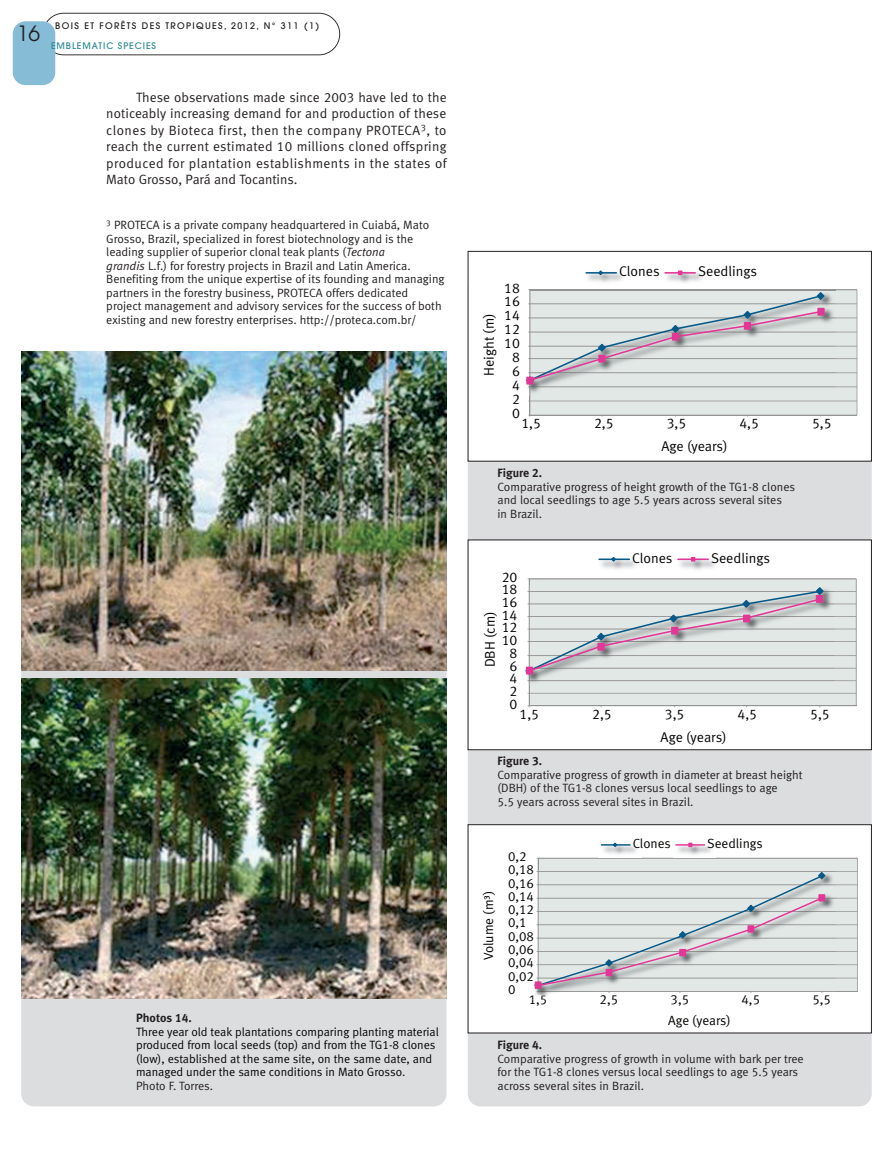
<style>
.page{position:relative;width:893px;height:1149px;background:#fff}
.page>*{position:absolute;margin:0;border:0;box-sizing:border-box;transform-origin:0 0}
.t1{font:21px "Avant Garde";color:#231f20}
.t2{font:14.1px "Meta Normal LF";color:#050504}
.t3{font:13.5px/16.5px "Meta Normal LF";color:#231f20;text-align:justify}
.t4{font:13.35px "Meta Normal LF";color:#050504}
.t5{font:12px/13.5px "Meta Normal LF";color:#231f20}
.t6{font:12px/13.5px "Meta Normal LF";color:#070504}
.t7{font:12px "Meta Bold LF";color:#231f20}
.t8{font:500 9px "Avant Garde";letter-spacing:.15em;color:#231f20}
.t9{font:500 9px "Avant Garde";letter-spacing:.1em;color:#2c8993}
.s1{font-style:italic}
.s2{color:#231f20}
</style>
<div class="page">
<div style="left:21px;top:354px;width:425px;height:752px;background:#dcdddf;border-radius:13px"></div>
<img style="left:21px;top:351px;width:425px;height:319px">
<img style="left:21px;top:678px;width:425px;height:319px">
<svg style="left:46px;top:13px;width:294px;height:42px"></svg>
<div style="left:13px;top:21px;width:42px;height:64px;background:#86bcd6;border-radius:13px"></div>
<div style="left:468px;top:274px;width:404px;height:832px;background:#dcdddf;border-radius:13px"></div>
<div style="left:468px;top:251px;width:403px;height:210px;background:#fff"></div>
<svg style="left:531px;top:289px;width:326px;height:125px;background:#dde3e1"></svg>
<hr style="left:530px;top:290px;width:1px;height:125px;background:#949393">
<hr style="left:530px;top:414px;width:327px;height:1px;background:#949393">
<img style="left:585px;top:272px;width:38px;height:10px">
<hr style="left:585px;top:272px;width:32px;height:1px;background:#075a88">
<svg style="left:598px;top:270px;width:5px;height:5px"></svg>
<img style="left:664px;top:270px;width:38px;height:13px">
<hr style="left:664px;top:272px;width:32px;height:1px;background:#e23796">
<svg style="left:678px;top:270px;width:4px;height:5px"></svg>
<img style="left:528px;top:291px;width:308px;height:105px">
<img style="left:825px;top:303px;width:11px;height:84px">
<svg style="left:526px;top:289px;width:299px;height:98px;background:#d2d4d6"></svg>
<div style="left:468px;top:251px;width:404px;height:210px;border:1px solid #231f20"></div>
<div style="left:468px;top:539px;width:403px;height:210px;background:#fff"></div>
<svg style="left:530px;top:578px;width:327px;height:128px;background:#dbe1df"></svg>
<hr style="left:529px;top:578px;width:1px;height:127px;background:#949393">
<hr style="left:529px;top:705px;width:327px;height:1px;background:#949393">
<img style="left:599px;top:560px;width:37px;height:9px">
<hr style="left:598px;top:558px;width:32px;height:2px;background:#075a88">
<img style="left:678px;top:557px;width:37px;height:13px">
<hr style="left:677px;top:558px;width:32px;height:2px;background:#e23796">
<img style="left:526px;top:584px;width:309px;height:102px">
<img style="left:528px;top:591px;width:307px;height:90px">
<img style="left:529px;top:584px;width:1px;height:102px">
<svg style="left:525px;top:587px;width:299px;height:87px;background:#d1d4d6"></svg>
<div style="left:468px;top:824px;width:403px;height:208px;background:#fff"></div>
<svg style="left:539px;top:857px;width:319px;height:134px;background:#dce1df"></svg>
<hr style="left:538px;top:857px;width:1px;height:134px;background:#949393">
<hr style="left:538px;top:990px;width:319px;height:1px;background:#949393">
<img style="left:600px;top:844px;width:37px;height:11px">
<hr style="left:601px;top:843px;width:30px;height:2px;background:#075a88">
<img style="left:675px;top:842px;width:37px;height:13px">
<hr style="left:675px;top:843px;width:30px;height:2px;background:#e23796">
<img style="left:825px;top:870px;width:11px;height:108px">
<svg style="left:534px;top:869px;width:291px;height:123px;background:#d4d8d9"></svg>
<div style="left:468px;top:824px;width:404px;height:208px;border:1px solid #231f20"></div>
<h1 class="t1" style="left:17px;top:26px;width:25px">16</h1>
<p class="t8" style="left:55px;top:23px;width:265px">BOIS ET FORÊTS DES TROPIQUES, 2012, N° 311 (1)</p>
<p class="t9" style="left:51px;top:42px;width:107px">EMBLEMATIC SPECIES</p>
<p class="t3" style="left:106px;top:90px;width:342px;text-indent:30px">These observations made since 2003 have led to the noticeably increasing demand for and production of these clones by Bioteca first, then the company PROTECA<sup>3</sup>, to reach the current estimated 10 millions cloned offspring produced for plantation establishments in the states of Mato Grosso, Pará and Tocantins.</p>
<p class="t5" style="left:106px;top:219px;width:340px"><sup>3</sup> PROTECA is a private company headquartered in Cuiabá, Mato Grosso, Brazil, specialized in forest biotechnology and is the leading supplier of superior clonal teak plants (<span class="s1">Tectona<br>grandis</span> L.f.) for forestry projects in Brazil and Latin America.<br>Benefiting from the unique expertise of its founding and managing partners in the forestry business, PROTECA offers dedicated project management and advisory services for the success of both existing and new forestry enterprises. http://proteca.com.br/</p>
<p class="t7" style="left:136px;top:1013px;width:57px">Photos 14.</p>
<p class="t6" style="left:136px;top:1025px;width:304px">Three year old teak plantations comparing planting material produced from local seeds (top) and from the TG1-8 clones (low), established at the same site, on the same date, and managed under the same conditions in Mato Grosso<span class="s2">.<br>Photo F. Torres.</span></p>
<p class="t2" style="left:484px;top:376px;width:64px;rotate:-90deg">Height (m)</p>
<p class="t2" style="left:504px;top:283px;width:17px">18</p>
<p class="t2" style="left:504px;top:297px;width:17px">16</p>
<p class="t2" style="left:504px;top:310px;width:17px">14</p>
<p class="t2" style="left:504px;top:324px;width:17px">12</p>
<p class="t2" style="left:504px;top:338px;width:17px">10</p>
<p class="t2" style="left:512px;top:352px;width:9px">8</p>
<p class="t2" style="left:512px;top:366px;width:9px">6</p>
<p class="t2" style="left:512px;top:380px;width:9px">4</p>
<p class="t2" style="left:512px;top:394px;width:9px">2</p>
<p class="t2" style="left:619px;top:266px;width:42px">Clones</p>
<p class="t2" style="left:698px;top:266px;width:60px">Seedlings</p>
<p class="t2" style="left:512px;top:408px;width:9px">0</p>
<p class="t2" style="left:521px;top:418px;width:21px">1,5</p>
<p class="t2" style="left:594px;top:418px;width:21px">2,5</p>
<p class="t2" style="left:667px;top:418px;width:21px">3,5</p>
<p class="t2" style="left:739px;top:418px;width:21px">4,5</p>
<p class="t2" style="left:812px;top:418px;width:21px">5,5</p>
<p class="t2" style="left:661px;top:441px;width:68px">Age (years)</p>
<p class="t7" style="left:497px;top:469px;width:46px">Figure 2.</p>
<p class="t5" style="left:497px;top:481px;width:299px">Comparative progress of height growth of the TG1-8 clones and local seedlings to age 5.5 years across several sites<br>in Brazil.</p>
<p class="t2" style="left:502px;top:572px;width:17px">20</p>
<p class="t2" style="left:502px;top:584px;width:17px">18</p>
<p class="t2" style="left:502px;top:597px;width:17px">16</p>
<p class="t2" style="left:502px;top:610px;width:17px">14</p>
<p class="t2" style="left:485px;top:667px;width:57px;rotate:-90deg">DBH (cm)</p>
<p class="t2" style="left:502px;top:622px;width:17px">12</p>
<p class="t2" style="left:502px;top:635px;width:17px">10</p>
<p class="t2" style="left:510px;top:648px;width:9px">8</p>
<p class="t2" style="left:510px;top:660px;width:9px">6</p>
<p class="t2" style="left:510px;top:673px;width:9px">4</p>
<p class="t2" style="left:510px;top:686px;width:9px">2</p>
<p class="t2" style="left:632px;top:553px;width:42px">Clones</p>
<p class="t2" style="left:711px;top:553px;width:60px">Seedlings</p>
<p class="t2" style="left:510px;top:698px;width:9px">0</p>
<p class="t2" style="left:519px;top:709px;width:21px">1,5</p>
<p class="t2" style="left:592px;top:709px;width:21px">2,5</p>
<p class="t2" style="left:665px;top:709px;width:21px">3,5</p>
<p class="t2" style="left:737px;top:709px;width:21px">4,5</p>
<p class="t2" style="left:810px;top:709px;width:21px">5,5</p>
<p class="t2" style="left:661px;top:732px;width:68px">Age (years)</p>
<p class="t7" style="left:497px;top:756px;width:46px">Figure 3.</p>
<p class="t5" style="left:497px;top:768px;width:307px">Comparative progress of growth in diameter at breast height (DBH) of the TG1-8 clones versus local seedlings to age<br>5.5 years across several sites in Brazil.</p>
<p class="t4" style="left:484px;top:959px;width:71px;rotate:-90deg">Volume (m³)</p>
<p class="t4" style="left:508px;top:851px;width:20px">0,2</p>
<p class="t4" style="left:508px;top:864px;width:28px">0,18</p>
<p class="t4" style="left:508px;top:878px;width:28px">0,16</p>
<p class="t4" style="left:508px;top:891px;width:28px">0,14</p>
<p class="t4" style="left:508px;top:904px;width:28px">0,12</p>
<p class="t4" style="left:508px;top:918px;width:20px">0,1</p>
<p class="t4" style="left:508px;top:931px;width:28px">0,08</p>
<p class="t4" style="left:508px;top:944px;width:28px">0,06</p>
<p class="t4" style="left:508px;top:957px;width:28px">0,04</p>
<p class="t4" style="left:508px;top:971px;width:28px">0,02</p>
<p class="t4" style="left:633px;top:838px;width:40px">Clones</p>
<p class="t4" style="left:707px;top:838px;width:57px">Seedlings</p>
<p class="t4" style="left:508px;top:984px;width:9px">0</p>
<p class="t4" style="left:529px;top:994px;width:20px">1,5</p>
<p class="t4" style="left:600px;top:994px;width:20px">2,5</p>
<p class="t4" style="left:671px;top:994px;width:20px">3,5</p>
<p class="t4" style="left:741px;top:994px;width:20px">4,5</p>
<p class="t4" style="left:812px;top:994px;width:20px">5,5</p>
<p class="t4" style="left:668px;top:1015px;width:64px">Age (years)</p>
<p class="t7" style="left:497px;top:1040px;width:46px">Figure 4.</p>
<p class="t5" style="left:497px;top:1052px;width:308px">Comparative progress of growth in volume with bark per tree for the TG1-8 clones versus local seedlings to age 5.5 years across several sites in Brazil.</p>
</div>
